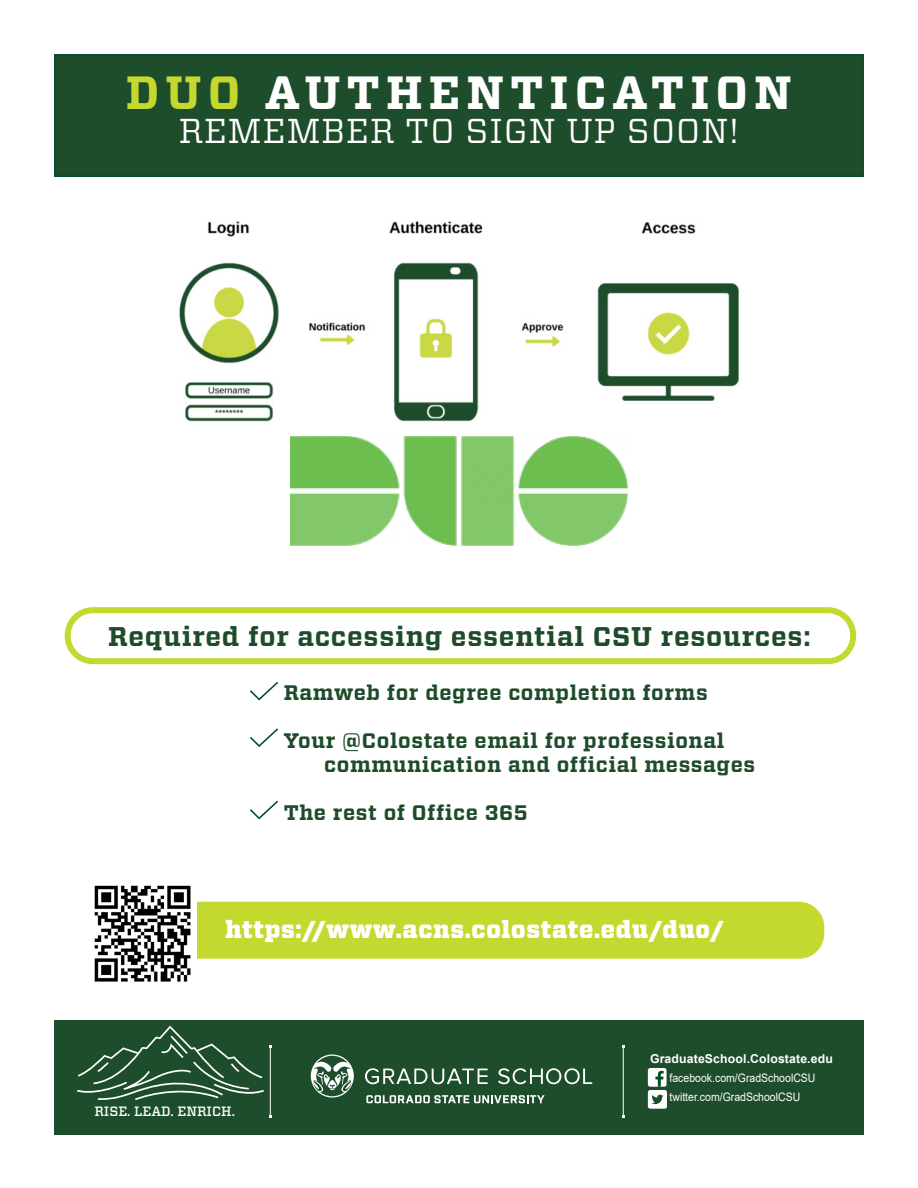
<style>
.page{position:relative;width:918px;height:1188px;background:#fff}
.page>*{position:absolute;margin:0;border:0;box-sizing:border-box;transform-origin:0 0}
.t1{font:700 46.5px "Vitesse";letter-spacing:.13em;color:#fff}
.t2{font:34.5px "Vitesse";letter-spacing:.03em;color:#fff}
.t3{font:700 27px "Vitesse";letter-spacing:.03em;color:#1e4c2b}
.t4{font:900 24px "Vitesse";letter-spacing:.03em;color:#fff}
.t5{font:700 21px/24px "Vitesse";letter-spacing:.03em;color:#1e4c2b}
.t6{font:500 13.5px "Vitesse";color:#fff}
.t7{font:700 12.3px "Arial";letter-spacing:.01em;color:#fff}
.t8{font:11.7px/19px "Arial";color:#fff;scale:.9 1}
.s1{color:#c4d82e}
</style>
<div class="page">
<div style="left:65px;top:607px;width:791px;height:57px;border:6px solid #c4d930;border-radius:25px"></div>
<div style="left:54px;top:54px;width:810px;height:123px;background:#1e4d2b;border:2px solid #004c23"></div>
<div style="left:54px;top:1020px;width:810px;height:114px;background:#1e4d2b"></div>
<hr style="left:623px;top:1047px;width:1px;height:69px;background:#fff">
<hr style="left:270px;top:1047px;width:1px;height:69px;background:#fff">
<svg style="left:77px;top:1026px;width:195px;height:74px"></svg>
<svg style="left:365px;top:1068px;width:123px;height:16px"></svg>
<svg style="left:498px;top:1068px;width:94px;height:16px"></svg>
<svg style="left:366px;top:1095px;width:179px;height:8px"></svg>
<svg style="left:311px;top:1054px;width:43px;height:44px"></svg>
<div style="left:648px;top:1068px;width:19px;height:19px;background:#fff;border-radius:2px"></div>
<svg style="left:648px;top:1071px;width:19px;height:38px"></svg>
<svg style="left:250px;top:682px;width:28px;height:18px"></svg>
<div style="left:88px;top:902px;width:736px;height:57px;background:#c4d930;border-radius:25px"></div>
<img style="left:179px;top:221px;width:560px;height:201px">
<img style="left:290px;top:437px;width:338px;height:109px">
<img style="left:88px;top:885px;width:108px;height:97px">
<svg style="left:250px;top:728px;width:28px;height:19px"></svg>
<svg style="left:250px;top:801px;width:28px;height:18px"></svg>
<h1 class="t1" style="left:126px;top:61px;width:667px"><span class="s1">DUO</span> AUTHENTICATION</h1>
<h2 class="t2" style="left:179px;top:108px;width:562px">REMEMBER TO SIGN UP SOON!</h2>
<p class="t3" style="left:108px;top:618px;width:704px">Required for accessing essential CSU resources:</p>
<p class="t5" style="left:284px;top:681px;width:426px">Ramweb for degree completion forms</p>
<p class="t5" style="left:324px;top:729px;width:432px;text-indent:-41px">Your @Colostate email for professional communication and official messages</p>
<p class="t5" style="left:284px;top:801px;width:246px">The rest of Office 365</p>
<p class="t4" style="left:225px;top:914px;width:500px">https://www.acns.colostate.edu/duo/</p>
<p class="t6" style="left:94px;top:1102px;width:142px">RISE. LEAD. ENRICH.</p>
<p class="t7" style="left:650px;top:1050px;width:184px">GraduateSchool.Colostate.edu</p>
<p class="t8" style="left:670px;top:1068px;width:164px">facebook.com/GradSchoolCSU twitter.com/GradSchoolCSU</p>
</div>
